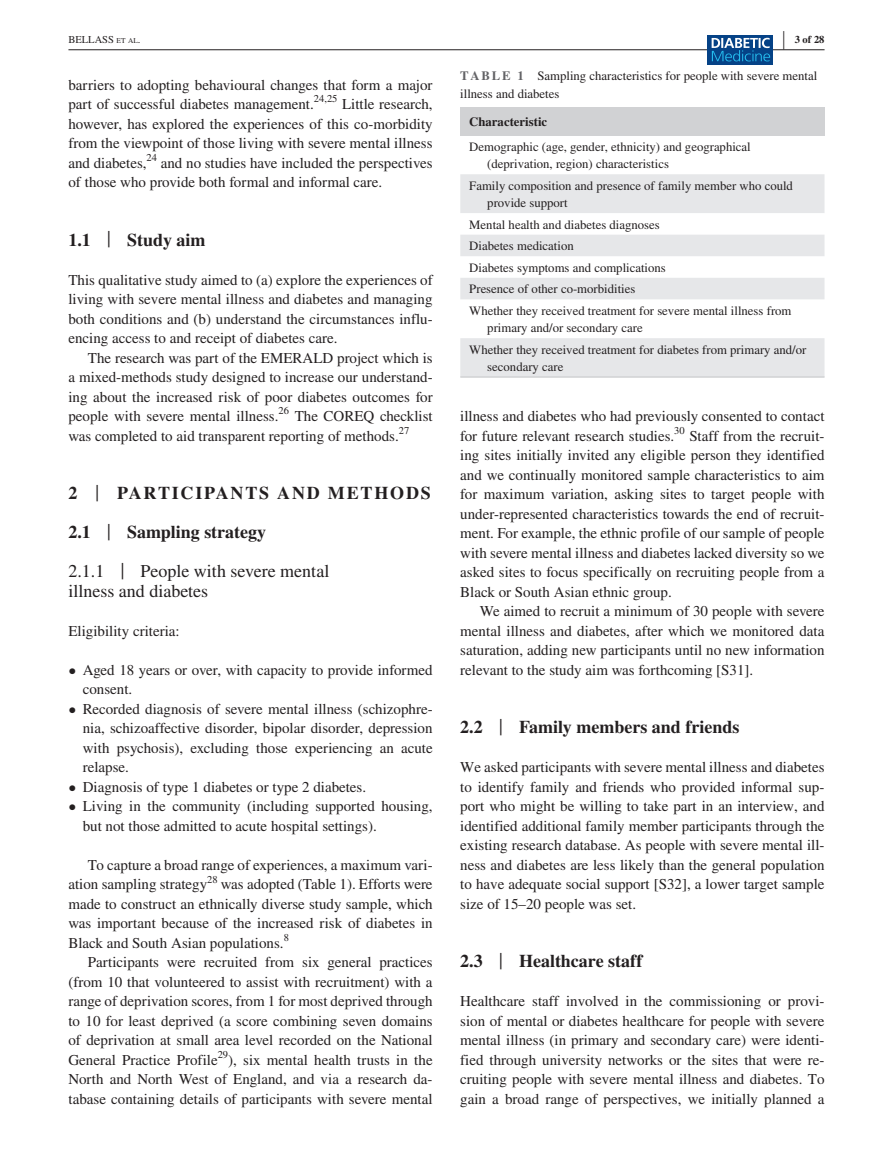
<style>
.page{position:relative;width:893px;height:1174px;background:#fff}
.page>*{position:absolute;margin:0;border:0;box-sizing:border-box;transform-origin:0 0}
.t1{font:700 25.95px "STIX";color:#231f20;scale:.36 1}
.t2{font:700 18px/39px "STIX";letter-spacing:.08em;color:#231f20}
.t3{font:700 18px "STIX";color:#231f20}
.t4{font:18px "STIX";color:#231f20}
.t5{font:15px/19.5px "STIX";color:#231f20;text-align:justify}
.t6{font:12.75px/21.6px "STIX";color:#231f20}
.t7{font:700 12.75px "STIX";color:#231f20}
.t8{font:10.5px "STIX";color:#231f20}
.t9{font:10.5px "STIX";color:#231f20}
.t10{font:700 10.5px "STIX";color:#231f20}
.s1{font-size:7.35px}
.s2{font-weight:700;color:#636366}
.s3{font-weight:400;font-size:23.7px}
.s4{font-weight:400}
</style>
<div class="page">
<hr style="left:68px;top:49px;width:756px;height:1px;background:#231f20">
<div style="left:708px;top:35px;width:65px;height:30px;background:#054286"></div>
<svg style="left:712px;top:38px;width:58px;height:23px"></svg>
<div style="left:460px;top:107px;width:364px;height:28px;background:#d1d2d4"></div>
<svg style="left:460px;top:174px;width:364px;height:202px;fill:#e6e7e9"></svg>
<hr style="left:460px;top:376px;width:364px;height:2px;background:#d1d2d4">
<h1 class="t1" style="left:783px;top:24px;width:7px">|</h1>
<p class="t9" style="left:68px;top:32px;width:74px">BELLASS <span class="s1">et al</span> .</p>
<p class="t10" style="left:795px;top:33px;width:31px">3 of 28</p>
<p class="t5" style="left:68px;top:76px;width:366px">barriers to adopting behavioural changes that form a major part of successful diabetes management.</p>
<p class="t6" style="left:460px;top:67px;width:358px;line-height:18px"><span class="s2">TABLE 1</span> Sampling characteristics for people with severe mental illness and diabetes</p>
<p class="t7" style="left:469px;top:114px;width:79px">Characteristic</p>
<p class="t6" style="left:487px;top:139px;width:265px;line-height:17.2px;text-indent:-18px">Demographic (age, gender, ethnicity) and geographical (deprivation, region) characteristics</p>
<p class="t6" style="left:487px;top:178px;width:307px;line-height:17.2px;text-indent:-18px">Family composition and presence of family member who could provide support</p>
<p class="t6" style="left:469px;top:214px;width:324px">Mental health and diabetes diagnoses<br>Diabetes medication<br>Diabetes symptoms and complications<br>Presence of other co-morbidities<br>Whether they received treatment for severe mental illness from</p>
<p class="t6" style="left:469px;top:318px;width:339px;text-indent:18px">primary and/or secondary care<br>Whether they received treatment for diabetes from primary and/or</p>
<p class="t6" style="left:487px;top:357px;width:78px">secondary care</p>
<p class="t8" style="left:314px;top:92px;width:25px">24,25</p>
<p class="t5" style="left:68px;top:95px;width:366px;text-indent:274px">Little research, however, has explored the experiences of this co-morbidity from the viewpoint of those living with severe mental illness and diabetes,</p>
<p class="t8" style="left:147px;top:150px;width:12px">24</p>
<p class="t5" style="left:68px;top:154px;width:366px;text-indent:92px">and no studies have included the perspectives of those who provide both formal and informal care.</p>
<p class="t3" style="left:68px;top:229px;width:139px">1.1 <span class="s3">|</span> Study aim</p>
<p class="t5" style="left:68px;top:271px;width:366px">This qualitative study aimed to (a) explore the experiences of living with severe mental illness and diabetes and managing both conditions and (b) understand the circumstances influ&shy;encing access to and receipt of diabetes care.</p>
<p class="t5" style="left:68px;top:349px;width:366px;text-indent:20px">The research was part of the EMERALD project which is a mixed-methods study designed to increase our understand&shy;ing about the increased risk of poor diabetes outcomes for people with severe mental illness.</p>
<p class="t8" style="left:279px;top:404px;width:12px">26</p>
<p class="t5" style="left:68px;top:407px;width:366px;text-indent:226px">The COREQ checklist was completed to aid transparent reporting of methods.</p>
<p class="t5" style="left:460px;top:407px;width:366px">illness and diabetes who had previously consented to contact for future relevant research studies.<sup>30</sup> Staff from the recruit&shy;ing sites initially invited any eligible person they identified and we continually monitored sample characteristics to aim for maximum variation, asking sites to target people with under-represented characteristics towards the end of recruit&shy;ment. For example, the ethnic profile of our sample of people with severe mental illness and diabetes lacked diversity so we asked sites to focus specifically on recruiting people from a Black or South Asian ethnic group.</p>
<p class="t5" style="left:460px;top:602px;width:366px;text-indent:20px">We aimed to recruit a minimum of 30 people with severe mental illness and diabetes, after which we monitored data saturation, adding new participants until no new information relevant to the study aim was forthcoming [S31].</p>
<p class="t8" style="left:399px;top:423px;width:12px">27</p>
<p class="t2" style="left:68px;top:473px;width:364px">2 <span class="s3">|</span> PARTICIPANTS AND METHODS<br>2.1 <span class="s3">|</span> Sampling strategy<br><span class="s4">2.1.1</span> <span class="s3">|</span> <span class="s4">People with severe mental</span></p>
<p class="t4" style="left:68px;top:578px;width:141px">illness and diabetes</p>
<p class="t5" style="left:68px;top:622px;width:113px">Eligibility criteria:</p>
<p class="t5" style="left:83px;top:661px;width:351px;text-indent:-14px">• Aged 18 years or over, with capacity to provide informed consent.</p>
<p class="t5" style="left:83px;top:700px;width:351px;text-indent:-14px">• Recorded diagnosis of severe mental illness (schizophre&shy;nia, schizoaffective disorder, bipolar disorder, depression with psychosis), excluding those experiencing an acute relapse.</p>
<p class="t5" style="left:68px;top:778px;width:299px">• Diagnosis of type 1 diabetes or type 2 diabetes.</p>
<p class="t5" style="left:83px;top:797px;width:351px;text-indent:-14px">• Living in the community (including supported housing, but not those admitted to acute hospital settings).</p>
<p class="t5" style="left:68px;top:856px;width:366px;text-indent:20px">To capture a broad range of experiences, a maximum vari&shy;ation sampling strategy</p>
<p class="t3" style="left:460px;top:716px;width:281px">2.2 <span class="s3">|</span> Family members and friends</p>
<p class="t5" style="left:460px;top:758px;width:366px">We asked participants with severe mental illness and diabetes to identify family and friends who provided informal sup&shy;port who might be willing to take part in an interview, and identified additional family member participants through the existing research database. As people with severe mental ill&shy;ness and diabetes are less likely than the general population to have adequate social support [S32], a lower target sample size of 15–20 people was set.</p>
<p class="t8" style="left:207px;top:872px;width:12px">28</p>
<p class="t5" style="left:68px;top:875px;width:366px;text-indent:152px">was adopted (Table 1). Efforts were made to construct an ethnically diverse study sample, which was important because of the increased risk of diabetes in Black and South Asian populations.</p>
<p class="t8" style="left:284px;top:930px;width:7px">8</p>
<p class="t5" style="left:68px;top:953px;width:366px;text-indent:20px">Participants were recruited from six general practices (from 10 that volunteered to assist with recruitment) with a range of deprivation scores, from 1 for most deprived through to 10 for least deprived (a score combining seven domains of deprivation at small area level recorded on the National General Practice Profile</p>
<p class="t3" style="left:460px;top:950px;width:184px">2.3 <span class="s3">|</span> Healthcare staff</p>
<p class="t5" style="left:460px;top:992px;width:366px">Healthcare staff involved in the commissioning or provi&shy;sion of mental or diabetes healthcare for people with severe mental illness (in primary and secondary care) were identi&shy;fied through university networks or the sites that were re&shy;cruiting people with severe mental illness and diabetes. To gain a broad range of perspectives, we initially planned a</p>
<p class="t8" style="left:218px;top:1047px;width:12px">29</p>
<p class="t5" style="left:68px;top:1051px;width:366px;text-indent:160px">), six mental health trusts in the North and North West of England, and via a research da&shy;tabase containing details of participants with severe mental</p>
</div>
